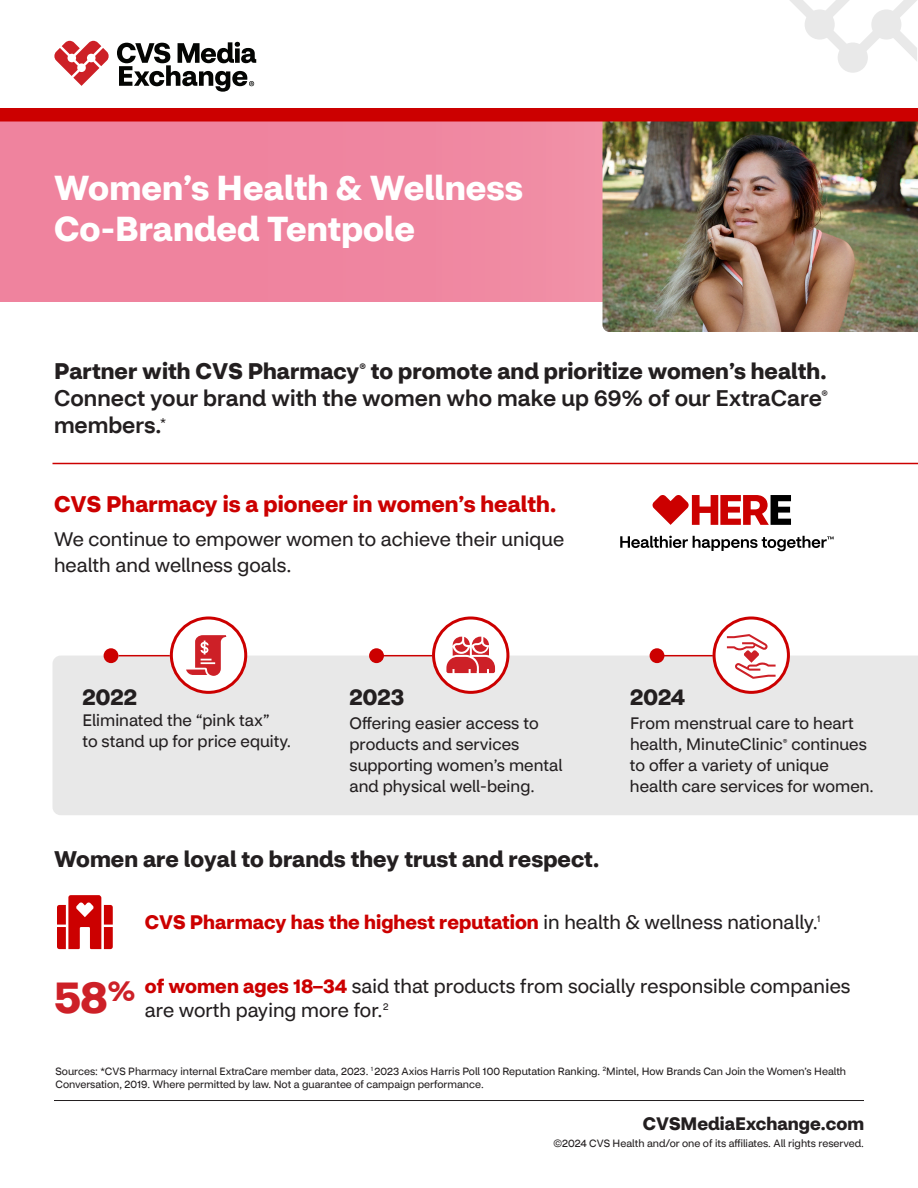
<style>
.page{position:relative;width:918px;height:1188px;background:#fff}
.page>*{position:absolute;margin:0;border:0;box-sizing:border-box;transform-origin:0 0}
.t1{font:700 44.25px "CVS Health Sans";color:#cd2027}
.t2{font:700 34.5px/41.4px "CVS Health Sans";letter-spacing:.005em;color:#fff}
.t3{font:500 22.5px/27px "CVS Health Sans";color:#231f20;text-align:justify}
.t4{font:700 22.5px "CVS Health Sans";letter-spacing:.005em;color:#231f20}
.t5{font:700 22.5px "CVS Health Sans";letter-spacing:.005em;color:#c00}
.t6{font:19.5px/25.5px "CVS Health Sans";letter-spacing:.005em;color:#231f20}
.t7{font:700 19.5px "CVS Health Sans";letter-spacing:.005em;color:#c00}
.t8{font:700 18px "CVS Health Sans";color:#231f20}
.t9{font:16.5px/21px "CVS Health Sans";letter-spacing:.005em;color:#231f20}
.t10{font:10.5px/13.5px "CVS Health Sans";color:#231f20}
.s1{font-size:33.75px}
.s2{font-weight:700}
.s3{font-weight:400;color:#231f20}
.s4{font-weight:700;color:#c00}
</style>
<div class="page">
<div style="left:0;top:114px;width:707px;height:187px;background:#ef849f"></div>
<div style="left:53px;top:656px;width:865px;height:159px;background:#e8e8e8"></div>
<div style="left:838px;top:42px;width:30px;height:31px;background:#e9e9e9;border-radius:50%"></div>
<svg style="left:790px;top:0;width:127px;height:69px"></svg>
<hr style="left:54px;top:1100px;width:810px;height:1px;background:#231f20">
<svg style="left:54px;top:41px;width:55px;height:45px"></svg>
<svg style="left:117px;top:42px;width:139px;height:50px"></svg>
<img style="left:603px;top:122px;width:315px;height:210px">
<svg style="left:0;top:108px;width:918px;height:14px;background:#cb0404"></svg>
<svg style="left:652px;top:495px;width:139px;height:30px"></svg>
<svg style="left:620px;top:536px;width:214px;height:15px"></svg>
<hr style="left:52px;top:463px;width:866px;height:1px;background:#c00">
<div style="left:104px;top:648px;width:14px;height:15px;background:#c00;border-radius:50%"></div>
<div style="left:171px;top:618px;width:75px;height:74px;background:#fff;border-radius:50%"></div>
<div style="left:170px;top:616px;width:77px;height:78px;border:3px solid #c00;border-radius:50%"></div>
<div style="left:434px;top:618px;width:74px;height:74px;background:#fff;border-radius:50%"></div>
<div style="left:432px;top:616px;width:77px;height:78px;border:3px solid #c00;border-radius:50%"></div>
<svg style="left:186px;top:635px;width:40px;height:41px"></svg>
<svg style="left:446px;top:637px;width:49px;height:36px"></svg>
<div style="left:369px;top:648px;width:15px;height:15px;background:#c00;border-radius:50%"></div>
<hr style="left:118px;top:655px;width:52px;height:1px;background:#c00">
<hr style="left:381px;top:655px;width:51px;height:1px;background:#c00">
<div style="left:714px;top:618px;width:74px;height:74px;background:#fff;border-radius:50%"></div>
<div style="left:713px;top:616px;width:77px;height:78px;border:3px solid #c00;border-radius:50%"></div>
<div style="left:650px;top:648px;width:14px;height:15px;background:#c00;border-radius:50%"></div>
<hr style="left:661px;top:655px;width:52px;height:1px;background:#c00">
<svg style="left:727px;top:634px;width:49px;height:45px"></svg>
<svg style="left:57px;top:895px;width:56px;height:54px"></svg>
<p class="t2" style="left:54px;top:167px;width:470px">Women’s Health <span class="s1">&amp;</span> Wellness<br>Co-Branded Tentpole</p>
<p class="t3" style="left:54px;top:357px;width:775px"><span class="s2">Partner with CVS Pharmacy</span><sup>®</sup> <span class="s2">to promote and prioritize women’s health.<br></span>Connect your brand with the women who make up 69% of our ExtraCare<sup>® </sup>members.<sup>*</sup></p>
<p class="t5" style="left:54px;top:490px;width:504px">CVS Pharmacy is a pioneer in women’s health.</p>
<p class="t6" style="left:54px;top:527px;width:512px">We continue to empower women to achieve their unique health and wellness goals.</p>
<p class="t4" style="left:82px;top:683px;width:56px">2022</p>
<p class="t9" style="left:82px;top:710px;width:210px">Eliminated the “pink tax”<br>to stand up for price equity.</p>
<p class="t4" style="left:350px;top:683px;width:56px">2023</p>
<p class="t9" style="left:350px;top:713px;width:214px">Offering easier access to products and services supporting women’s mental</p>
<p class="t9" style="left:350px;top:776px;width:187px">and physical well-being.</p>
<p class="t4" style="left:54px;top:845px;width:547px">Women are loyal to brands they trust and respect.</p>
<p class="t4" style="left:630px;top:683px;width:57px">2024</p>
<p class="t9" style="left:630px;top:713px;width:245px">From menstrual care to heart health, MinuteClinic<sup>®</sup> continues to offer a variety of unique health care services for women.</p>
<p class="t7" style="left:145px;top:910px;width:677px">CVS Pharmacy has the highest reputation <span class="s3">in health &amp; wellness nationally.</span><sup>1</sup></p>
<p class="t1" style="left:54px;top:969px;width:83px">58<sup>%</sup></p>
<p class="t6" style="left:145px;top:975px;width:707px;line-height:24px"><span class="s4">of women ages 18–34</span> said that products from socially responsible companies are worth paying more for.<sup>2</sup></p>
<p class="t10" style="left:55px;top:1064px;width:792px">Sources: *CVS Pharmacy internal ExtraCare member data, 2023. <sup>1</sup> 2023 Axios Harris Poll 100 Reputation Ranking. <sup>2</sup>Mintel, How Brands Can Join the Women’s Health<br>Conversation, 2019. Where permitted by law. Not a guarantee of campaign performance.</p>
<p class="t8" style="left:643px;top:1113px;width:223px">CVSMediaExchange.com</p>
<p class="t10" style="left:553px;top:1137px;width:312px">©2024 CVS Health and/or one of its affiliates. All rights reserved.</p>
</div>
